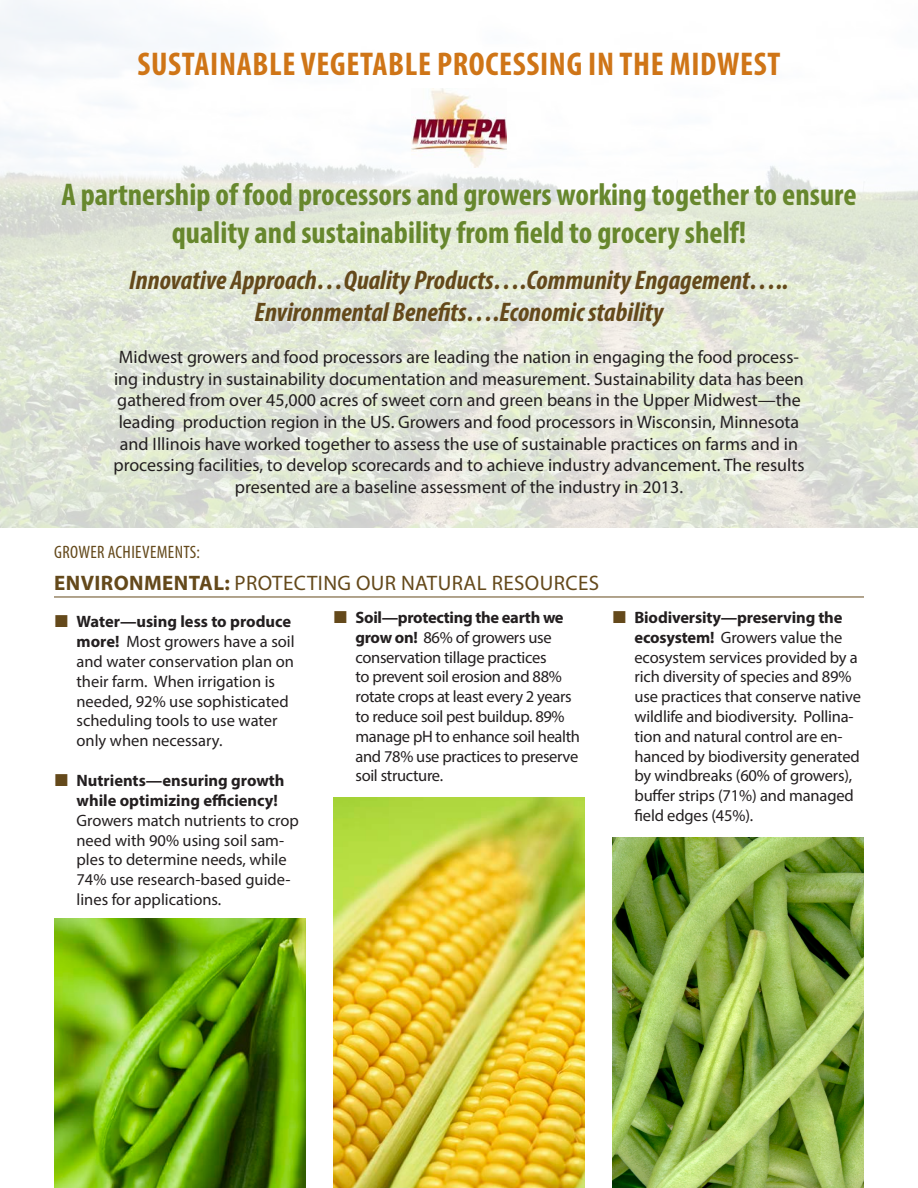
<style>
.page{position:relative;width:918px;height:1188px;background:#fff}
.page>*{position:absolute;margin:0;border:0;box-sizing:border-box;transform-origin:0 0}
.H1_Chapter{font:700 condensed 33px "Myriad Pro";letter-spacing:.02em;color:#cf7517}
.H1_Chapter-2{font:700 condensed 31.5px/37.8px "Myriad Pro";color:#67872d;text-align:center}
.H2_Subtitle{font:italic 700 condensed 27px "Myriad Pro";color:#64491b}
.H4_Questions{font:21px "Myriad Pro";letter-spacing:.02em;color:#64491b}
.P_BodyText{font:18px/21.6px "Myriad Pro";color:#231f20;text-align:center}
.H3_Subtitle2{font:condensed 18px "Myriad Pro";letter-spacing:.02em;color:#64491b}
.t1{font:16.5px/19.8px "Myriad Pro";letter-spacing:-.01em;color:#231f20}
.s1{font-weight:700}
</style>
<div class="page">
<img style="left:0;top:0;width:918px;height:527px">
<img style="left:411px;top:89px;width:96px;height:79px">
<hr style="left:54px;top:597px;width:810px;height:1px;background:#64491b">
<img style="left:54px;top:918px;width:252px;height:270px">
<img style="left:333px;top:797px;width:252px;height:391px">
<img style="left:612px;top:837px;width:252px;height:351px">
<p class="H1_Chapter" style="left:137px;top:44px;width:645px">SUSTAINABLE VEGETABLE PROCESSING IN THE MIDWEST</p>
<p class="H1_Chapter-2" style="left:61px;top:175px;width:797px">A partnership of food processors and growers working together to ensure quality and sustainability from field to grocery shelf!</p>
<p class="H2_Subtitle" style="left:129px;top:263px;width:661px">Innovative Approach…Quality Products….Community Engagement…..</p>
<p class="H2_Subtitle" style="left:255px;top:296px;width:410px">Environmental Benefits….Economic stability</p>
<p class="P_BodyText" style="left:113px;top:346px;width:692px">Midwest growers and food processors are leading the nation in engaging the food process&shy;ing industry in sustainability documentation and measurement. Sustainability data has been gathered from over 45,000 acres of sweet corn and green beans in the Upper Midwest—the leading production region in the US. Growers and food processors in Wisconsin, Minnesota and Illinois have worked together to assess the use of sustainable practices on farms and in processing facilities, to develop scorecards and to achieve industry advancement. The results presented are a baseline assessment of the industry in 2013.</p>
<p class="H3_Subtitle2" style="left:54px;top:541px;width:147px">GROWER ACHIEVEMENTS:</p>
<p class="H4_Questions" style="left:54px;top:570px;width:547px"><span class="s1">ENVIRONMENTAL:</span> PROTECTING OUR NATURAL RESOURCES</p>
<p class="t1" style="left:356px;top:607px;width:226px"><span class="s1">Soil—protecting the earth we grow on!</span> 86% of growers use conservation tillage practices<br>to prevent soil erosion and 88% rotate crops at least every 2 years to reduce soil pest buildup. 89% manage pH to enhance soil health and 78% use practices to preserve soil structure.</p>
<p class="t1" style="left:635px;top:607px;width:228px"><span class="s1">Biodiversity—preserving the ecosystem!</span> Growers value the ecosystem services provided by a rich diversity of species and 89% use practices that conserve native wildlife and biodiversity. Pollina&shy;tion and natural control are en&shy;hanced by biodiversity generated by windbreaks (60% of growers), buffer strips (71%) and managed field edges (45%).</p>
<p class="t1" style="left:77px;top:612px;width:220px"><span class="s1">Water—using less to produce more!</span> Most growers have a soil and water conservation plan on their farm. When irrigation is needed, 92% use sophisticated scheduling tools to use water only when necessary.</p>
<p class="t1" style="left:77px;top:771px;width:224px"><span class="s1">Nutrients—ensuring growth while optimizing efficiency!<br></span>Growers match nutrients to crop need with 90% using soil sam&shy;ples to determine needs, while<br>74% use research-based guide&shy;lines for applications.</p>
</div>
